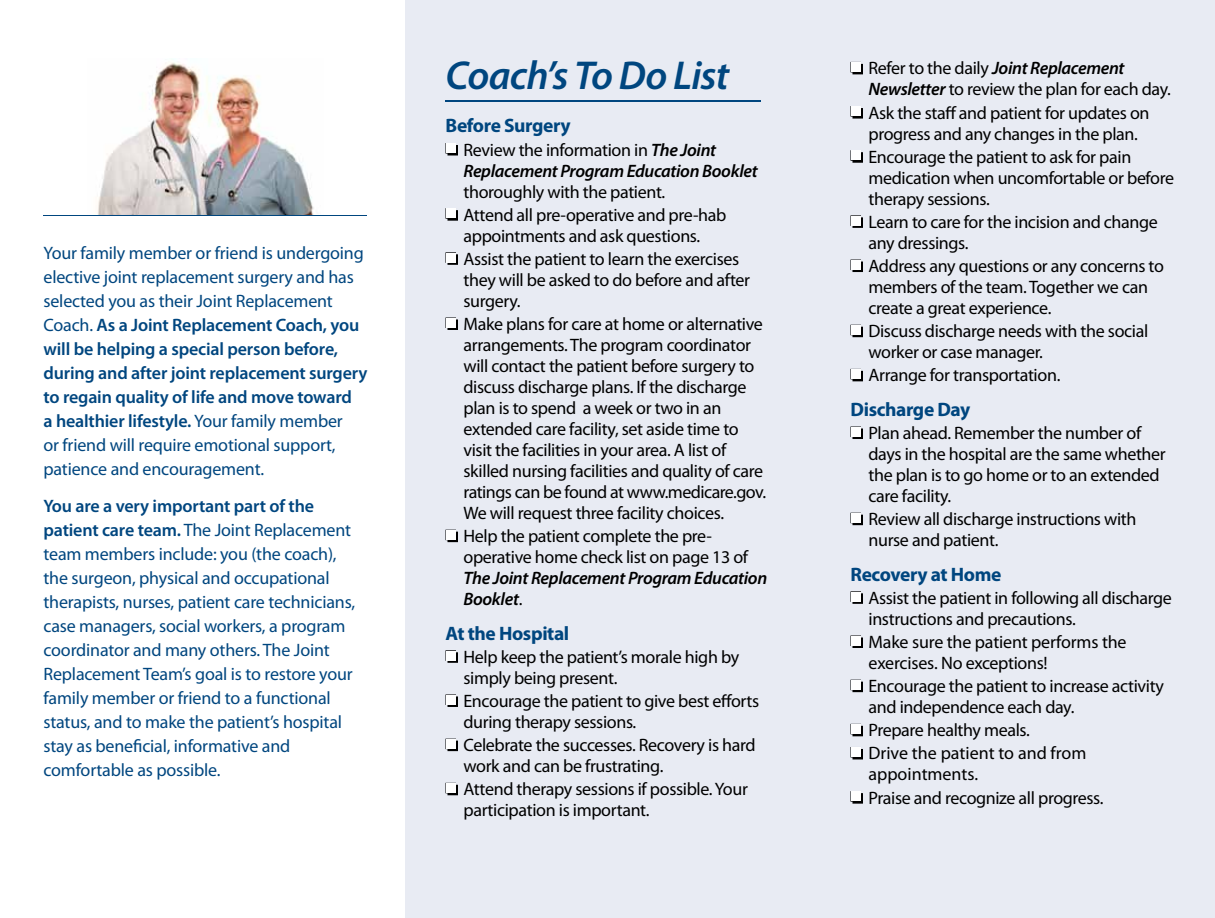
<style>
.page{position:relative;width:1215px;height:918px;background:#fff}
.page>*{position:absolute;margin:0;border:0;box-sizing:border-box;transform-origin:0 0}
.t1{font:italic 600 40.5px "Myriad Pro";letter-spacing:-.02em;color:#00467f}
.t2{font:700 19.5px "Myriad Pro";letter-spacing:-.02em;color:#00467f}
.t3{font:18px/21px "Myriad Pro";letter-spacing:-.02em;color:#000}
.t4{font:18px/24px "Myriad Pro";letter-spacing:-.01em;color:#00467f}
.t5{font:italic 600 18px/21px "Myriad Pro";letter-spacing:-.02em;color:#000}
.s1{font-weight:600}
.s2{font-weight:400;font-style:normal}
.s3{font-weight:600;font-style:italic}
</style>
<div class="page">
<div style="left:405px;top:0;width:810px;height:918px;background:#e8ebf3"></div>
<svg style="left:445px;top:143px;width:13px;height:13px"></svg>
<div style="left:446px;top:144px;width:10px;height:9px;background:#fff"></div>
<svg style="left:445px;top:208px;width:13px;height:13px"></svg>
<div style="left:446px;top:209px;width:10px;height:9px;background:#fff"></div>
<svg style="left:445px;top:252px;width:13px;height:13px"></svg>
<div style="left:446px;top:253px;width:10px;height:9px;background:#fff"></div>
<svg style="left:445px;top:317px;width:13px;height:13px"></svg>
<div style="left:446px;top:318px;width:10px;height:9px;background:#fff"></div>
<svg style="left:445px;top:530px;width:13px;height:12px"></svg>
<div style="left:446px;top:530px;width:10px;height:10px;background:#fff"></div>
<svg style="left:445px;top:650px;width:13px;height:13px"></svg>
<div style="left:446px;top:651px;width:10px;height:9px;background:#fff"></div>
<svg style="left:445px;top:694px;width:13px;height:13px"></svg>
<div style="left:446px;top:695px;width:10px;height:9px;background:#fff"></div>
<svg style="left:445px;top:739px;width:13px;height:12px"></svg>
<div style="left:446px;top:739px;width:10px;height:10px;background:#fff"></div>
<svg style="left:445px;top:783px;width:13px;height:12px"></svg>
<div style="left:446px;top:783px;width:10px;height:10px;background:#fff"></div>
<svg style="left:850px;top:62px;width:13px;height:12px"></svg>
<div style="left:851px;top:62px;width:10px;height:10px;background:#fff"></div>
<svg style="left:850px;top:106px;width:13px;height:13px"></svg>
<div style="left:851px;top:107px;width:10px;height:9px;background:#fff"></div>
<svg style="left:850px;top:150px;width:13px;height:13px"></svg>
<div style="left:851px;top:151px;width:10px;height:9px;background:#fff"></div>
<svg style="left:850px;top:215px;width:13px;height:13px"></svg>
<div style="left:851px;top:216px;width:10px;height:9px;background:#fff"></div>
<svg style="left:850px;top:260px;width:13px;height:12px"></svg>
<div style="left:851px;top:260px;width:10px;height:10px;background:#fff"></div>
<svg style="left:850px;top:325px;width:13px;height:12px"></svg>
<div style="left:851px;top:325px;width:10px;height:10px;background:#fff"></div>
<svg style="left:850px;top:369px;width:13px;height:12px"></svg>
<div style="left:851px;top:369px;width:10px;height:10px;background:#fff"></div>
<svg style="left:850px;top:427px;width:13px;height:12px"></svg>
<div style="left:851px;top:427px;width:10px;height:10px;background:#fff"></div>
<svg style="left:850px;top:513px;width:13px;height:12px"></svg>
<div style="left:851px;top:513px;width:10px;height:10px;background:#fff"></div>
<svg style="left:850px;top:591px;width:13px;height:13px"></svg>
<div style="left:851px;top:592px;width:10px;height:9px;background:#fff"></div>
<svg style="left:850px;top:636px;width:13px;height:12px"></svg>
<div style="left:851px;top:636px;width:10px;height:10px;background:#fff"></div>
<svg style="left:850px;top:680px;width:13px;height:12px"></svg>
<div style="left:851px;top:680px;width:10px;height:10px;background:#fff"></div>
<svg style="left:850px;top:724px;width:13px;height:12px"></svg>
<div style="left:851px;top:724px;width:10px;height:10px;background:#fff"></div>
<svg style="left:850px;top:747px;width:13px;height:12px"></svg>
<div style="left:851px;top:747px;width:10px;height:10px;background:#fff"></div>
<svg style="left:850px;top:791px;width:13px;height:13px"></svg>
<div style="left:851px;top:792px;width:10px;height:9px;background:#fff"></div>
<hr style="left:446px;top:101px;width:315px;height:1px;background:#00467f">
<img style="left:87px;top:62px;width:237px;height:154px">
<hr style="left:44px;top:216px;width:324px;height:1px;background:#00467f">
<p class="t4" style="left:44px;top:241px;width:325px">Your family member or friend is undergoing elective joint replacement surgery and has selected you as their Joint Replacement Coach. <span class="s1">As a Joint Replacement Coach, you will be helping a special person before, during and after joint replacement surgery to regain quality of life and move toward<br>a healthier lifestyle.</span> Your family member<br>or friend will require emotional support, patience and encouragement.</p>
<p class="t4" style="left:44px;top:494px;width:313px"><span class="s1">You are a very important part of the patient care team.</span> The Joint Replacement team members include: you (the coach), the surgeon, physical and occupational therapists, nurses, patient care technicians, case managers, social workers, a program coordinator and many others. The Joint Replacement Team’s goal is to restore your family member or friend to a functional status, and to make the patient’s hospital stay as beneficial, informative and comfortable as possible.</p>
<h1 class="t1" style="left:446px;top:53px;width:285px">Coach’s To Do List</h1>
<p class="t2" style="left:446px;top:115px;width:127px">Before Surgery</p>
<p class="t5" style="left:463px;top:139px;width:296px"><span class="s2">Review the information in</span> The Joint<br>Replacement Program Education Booklet</p>
<p class="t3" style="left:463px;top:180px;width:264px;line-height:23.1px">thoroughly with the patient.<br>Attend all pre-operative and pre-hab</p>
<p class="t3" style="left:463px;top:224px;width:277px;line-height:23.1px">appointments and ask questions.<br>Assist the patient to learn the exercises</p>
<p class="t3" style="left:463px;top:270px;width:288px">they will be asked to do before and after surgery.</p>
<p class="t3" style="left:463px;top:314px;width:304px">Make plans for care at home or alternative arrangements. The program coordinator will contact the patient before surgery to discuss discharge plans. If the discharge plan is to spend a week or two in an extended care facility, set aside time to visit the facilities in your area. A list of skilled nursing facilities and quality of care ratings can be found at www.medicare.gov.<br>We will request three facility choices.</p>
<p class="t3" style="left:463px;top:526px;width:286px">Help the patient complete the pre&shy;operative home check list on page 13 of</p>
<p class="t5" style="left:463px;top:568px;width:305px">The Joint Replacement Program Education<br>Booklet<span class="s2">.</span></p>
<p class="t2" style="left:446px;top:622px;width:125px">At the Hospital</p>
<p class="t3" style="left:463px;top:647px;width:277px">Help keep the patient’s morale high by simply being present.</p>
<p class="t3" style="left:463px;top:691px;width:297px">Encourage the patient to give best efforts during therapy sessions.</p>
<p class="t3" style="left:463px;top:735px;width:294px">Celebrate the successes. Recovery is hard work and can be frustrating.</p>
<p class="t3" style="left:463px;top:779px;width:286px">Attend therapy sessions if possible. Your participation is important.</p>
<p class="t3" style="left:868px;top:58px;width:304px">Refer to the daily <span class="s3">Joint Replacement<br>Newsletter</span> to review the plan for each day.</p>
<p class="t3" style="left:868px;top:102px;width:283px">Ask the staff and patient for updates on progress and any changes in the plan.</p>
<p class="t3" style="left:868px;top:147px;width:307px">Encourage the patient to ask for pain medication when uncomfortable or before therapy sessions.</p>
<p class="t3" style="left:868px;top:212px;width:291px">Learn to care for the incision and change any dressings.</p>
<p class="t3" style="left:868px;top:256px;width:297px">Address any questions or any concerns to members of the team. Together we can create a great experience.</p>
<p class="t3" style="left:868px;top:321px;width:281px">Discuss discharge needs with the social worker or case manager.</p>
<p class="t3" style="left:868px;top:365px;width:193px">Arrange for transportation.</p>
<p class="t2" style="left:850px;top:398px;width:122px">Discharge Day</p>
<p class="t3" style="left:868px;top:423px;width:299px">Plan ahead. Remember the number of days in the hospital are the same whether the plan is to go home or to an extended care facility.</p>
<p class="t3" style="left:868px;top:509px;width:270px">Review all discharge instructions with nurse and patient.</p>
<p class="t2" style="left:850px;top:563px;width:152px">Recovery at Home</p>
<p class="t3" style="left:868px;top:588px;width:305px">Assist the patient in following all discharge instructions and precautions.</p>
<p class="t3" style="left:868px;top:632px;width:260px">Make sure the patient performs the exercises. No exceptions!</p>
<p class="t3" style="left:868px;top:676px;width:297px">Encourage the patient to increase activity and independence each day.</p>
<p class="t3" style="left:868px;top:719px;width:220px;line-height:23.1px">Prepare healthy meals.<br>Drive the patient to and from</p>
<p class="t3" style="left:868px;top:763px;width:237px;line-height:23.1px">appointments.<br>Praise and recognize all progress.</p>
</div>
